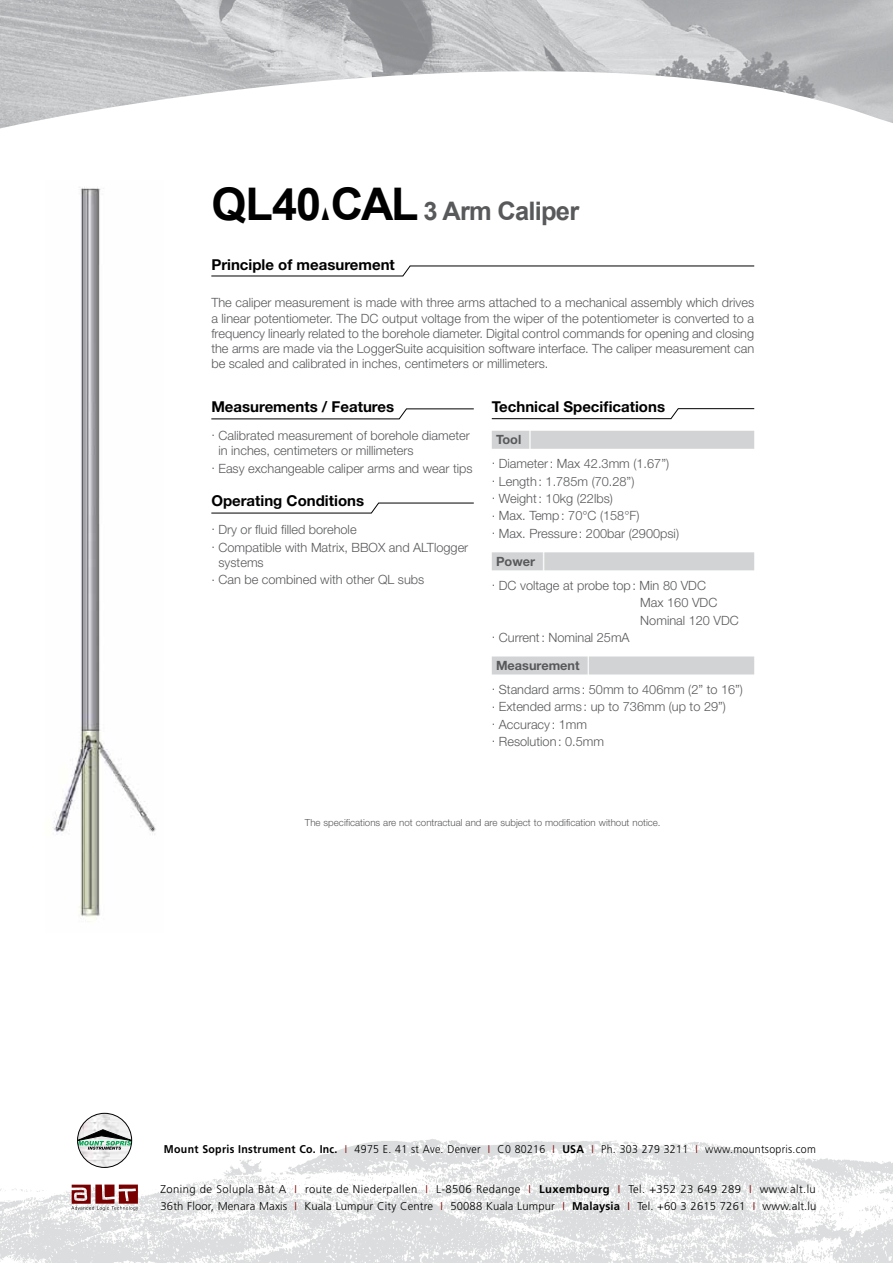
<style>
.page{position:relative;width:893px;height:1263px;background:#fff}
.page>*{position:absolute;margin:0;border:0;box-sizing:border-box;transform-origin:0 0}
.t1{font:700 45px "Arial";color:#000}
.t2{font:700 25.5px "Arial";letter-spacing:-.03em;color:#58595b}
.t3{font:700 15px "Helvetica Neue";color:#000}
.t4{font:300 12.75px/17.4px "Helvetica Neue";color:#58595b}
.t5{font:300 11.25px/17.7px "Frutiger";letter-spacing:.03em;color:#000}
.t6{font:300 11.25px "Frutiger";letter-spacing:.03em;color:#000;scale:.94 1}
.t7{font:300 9.75px "Helvetica Neue";color:#58595b}
.s1{color:#000}
.s2{font-size:45px;color:#000}
.s3{font-weight:700}
.s4{font-weight:400;font-size:28.05px;color:#fff}
.s5{color:#790000}
</style>
<div class="page">
<img style="left:0;top:1112px;width:893px;height:151px">
<img style="left:0;top:0;width:893px;height:128px">
<svg style="left:211px;top:266px;width:544px;height:10px"></svg>
<svg style="left:211px;top:408px;width:263px;height:11px"></svg>
<svg style="left:491px;top:408px;width:264px;height:11px"></svg>
<svg style="left:71px;top:1184px;width:67px;height:27px"></svg>
<div style="left:492px;top:431px;width:262px;height:18px;background:#d1d3d4"></div>
<div style="left:492px;top:552px;width:262px;height:18px;background:#d1d3d4"></div>
<div style="left:492px;top:656px;width:262px;height:18px;background:#d1d3d4"></div>
<img style="left:78px;top:1113px;width:54px;height:54px;border-radius:27px">
<svg style="left:76px;top:1129px;width:57px;height:22px"></svg>
<div style="left:77px;top:1113px;width:55px;height:55px;border:1px solid #000;border-radius:50%"></div>
<img style="left:53px;top:187px;width:103px;height:735px">
<svg style="left:211px;top:503px;width:263px;height:10px"></svg>
<h1 class="t1" style="left:211px;top:179px;width:111px">QL40</h1>
<h2 class="t2" style="left:322px;top:197px;width:259px"><span class="s1">▲</span> <span class="s2">CAL</span> 3 Arm Caliper</h2>
<p class="t3" style="left:211px;top:255px;width:185px">Principle of measurement</p>
<p class="t4" style="left:211px;top:295px;width:544px;line-height:15.3px;text-align:justify">The caliper measurement is made with three arms attached to a mechanical assembly which drives a linear potentiometer. The DC output voltage from the wiper of the potentiometer is converted to a frequency linearly related to the borehole diameter. Digital control commands for opening and closing the arms are made via the LoggerSuite acquisition software interface. The caliper measurement can be scaled and calibrated in inches, centimeters or millimeters.</p>
<p class="t3" style="left:211px;top:397px;width:184px">Measurements / Features</p>
<p class="t4" style="left:218px;top:428px;width:253px;line-height:15.3px;text-indent:-7px">. Calibrated measurement of borehole diameter in inches, centimeters or millimeters</p>
<p class="t4" style="left:211px;top:459px;width:263px">. Easy exchangeable caliper arms and wear tips</p>
<p class="t3" style="left:211px;top:491px;width:154px">Operating Conditions</p>
<p class="t4" style="left:211px;top:521px;width:258px">. Dry or fluid filled borehole<br>. Compatible with Matrix, BBOX and ALTlogger</p>
<p class="t4" style="left:211px;top:553px;width:215px;text-indent:7px">systems<br>. Can be combined with other QL subs</p>
<p class="t3" style="left:492px;top:397px;width:175px">Technical Specifications</p>
<p class="t4" style="left:492px;top:428px;width:179px;line-height:23.9px;text-indent:4px"><span class="s3">Tool</span> <span class="s4">I<br></span>. Diameter: Max 42.3mm (1.67”)</p>
<p class="t4" style="left:492px;top:472px;width:189px">. Length: 1.785m (70.28”)<br>. Weight: 10kg (22lbs)<br>. Max. Temp: 70°C (158°F)<br>. Max. Pressure: 200bar (2900psi)</p>
<p class="t4" style="left:492px;top:549px;width:216px;line-height:23.9px;text-indent:4px"><span class="s3">Power</span> <span class="s4">I<br></span>. DC voltage at probe top: Min 80 VDC</p>
<p class="t4" style="left:640px;top:594px;width:100px">Max 160 VDC<br>Nominal 120 VDC</p>
<p class="t4" style="left:496px;top:623px;width:135px;line-height:28px;text-indent:-4px">. Current: Nominal 25mA<br><span class="s3">Measurement</span> <span class="s4">I</span></p>
<p class="t4" style="left:492px;top:680px;width:253px">. Standard arms : 50mm to 406mm (2” to 16”) . Extended arms : up to 736mm (up to 29”)<br>. Accuracy : 1mm<br>. Resolution: 0.5mm</p>
<p class="t7" style="left:305px;top:817px;width:357px">The specifications are not contractual and are subject to modification without notice.</p>
<p class="t6" style="left:164px;top:1142px;width:695px"><span class="s3">Mount Sopris Instrument Co. Inc.</span> <span class="s5">I</span> 4975 E. 41 st Ave. Denver <span class="s5">I</span> C0 80216 <span class="s5">I</span> <span class="s3">USA</span> <span class="s5">I</span> Ph. 303 279 3211 <span class="s5">I</span> www.mountsopris.com</p>
<p class="t5" style="left:161px;top:1180px;width:657px">Zoning de Solupla Bât A <span class="s5">I</span> route de Niederpallen <span class="s5">I</span> L-8506 Redange <span class="s5">I</span> <span class="s3">Luxembourg</span> <span class="s5">I</span> Tel. +352 23 649 289 <span class="s5">I</span> www.alt.lu<br>36th Floor, Menara Maxis <span class="s5">I</span> Kuala Lumpur City Centre <span class="s5">I</span> 50088 Kuala Lumpur <span class="s5">I</span> <span class="s3">Malaysia</span> <span class="s5">I</span> Tel. +60 3 2615 7261 <span class="s5">I</span> www.alt.lu</p>
</div>
